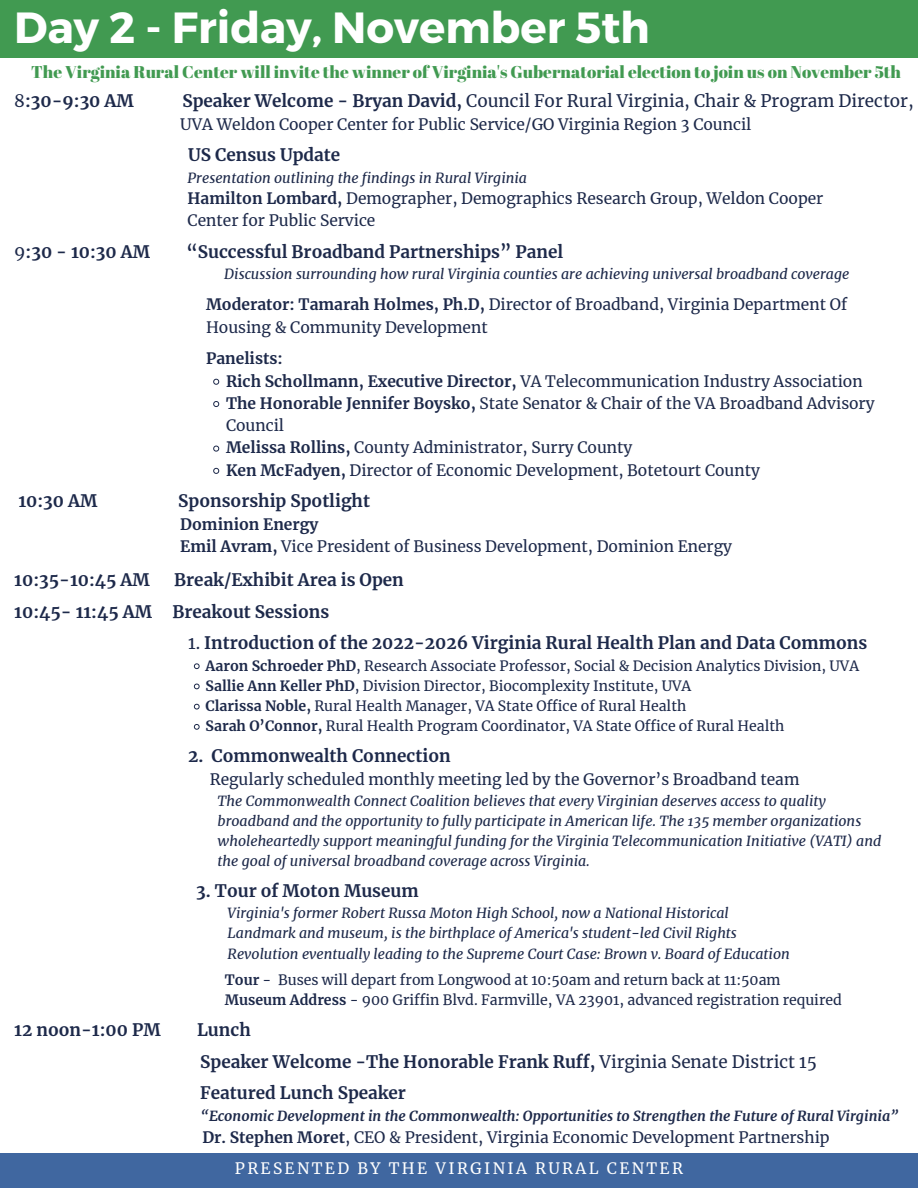
<style>
.page{position:relative;width:918px;height:1188px;background:#fff}
.page>*{position:absolute;margin:0;border:0;box-sizing:border-box;transform-origin:0 0}
.t1{font:700 43.65px "Montserrat";color:#fff}
.t2{font:700 17.1px "Merriweather";color:#1d294a}
.t3{font:17.1px "Abril Fatface";color:#419a51}
.t4{font:17.1px "Merriweather";color:#1d294a}
.t5{font:15.6px/22.4px "Merriweather";color:#1d294a}
.t6{font:15.6px "Merriweather";letter-spacing:.15em;color:#fff}
.t7{font:700 15.6px "Merriweather";color:#1d294a}
.t8{font:italic 14.1px "Merriweather";color:#1d294a}
.t9{font:14.1px "Merriweather";color:#1d294a}
.t10{font:italic 700 14.1px "Merriweather";color:#1d294a}
.s1{font-weight:400}
.s2{font-weight:700}
</style>
<div class="page">
<div style="left:0;top:1153px;width:918px;height:35px;background:#4067a0"></div>
<div style="left:0;top:0;width:918px;height:58px;background:#419a51"></div>
<svg style="left:213px;top:379px;width:6px;height:6px"></svg>
<svg style="left:213px;top:401px;width:6px;height:6px"></svg>
<svg style="left:213px;top:446px;width:6px;height:5px"></svg>
<svg style="left:213px;top:468px;width:6px;height:6px"></svg>
<svg style="left:194px;top:664px;width:5px;height:5px"></svg>
<svg style="left:194px;top:684px;width:5px;height:5px"></svg>
<svg style="left:194px;top:704px;width:5px;height:5px"></svg>
<svg style="left:194px;top:724px;width:5px;height:6px"></svg>
<p class="t1" style="left:14px;top:-1px;width:637px">Day 2 - Friday, November 5th</p>
<p class="t3" style="left:31px;top:60px;width:871px">The Virginia Rural Center will invite the winner of Virginia's Gubernatorial election to join us on November 5th</p>
<p class="t2" style="left:14px;top:90px;width:121px"><span class="s1">8</span>:30-9:30 AM</p>
<p class="t4" style="left:182px;top:90px;width:733px"><span class="s2">Speaker Welcome - Bryan David,</span> Council For Rural Virginia, Chair &amp; Program Director,</p>
<p class="t5" style="left:180px;top:113px;width:573px">UVA Weldon Cooper Center for Public Service/GO Virginia Region 3 Council</p>
<p class="t2" style="left:188px;top:144px;width:154px">US Census Update</p>
<p class="t8" style="left:188px;top:169px;width:341px">Presentation outlining the findings in Rural Virginia</p>
<p class="t5" style="left:188px;top:187px;width:637px"><span class="s2">Hamilton Lombard,</span> Demographer, Demographics Research Group, Weldon Cooper</p>
<p class="t5" style="left:188px;top:210px;width:189px">Center for Public Service</p>
<p class="t2" style="left:14px;top:241px;width:137px"><span class="s1">9</span>:30 - 10:30 AM</p>
<p class="t2" style="left:187px;top:241px;width:378px">“Successful Broadband Partnerships” Panel</p>
<p class="t8" style="left:224px;top:265px;width:627px">Discussion surrounding how rural Virginia counties are achieving universal broadband coverage</p>
<p class="t5" style="left:206px;top:294px;width:643px"><span class="s2">Moderator: Tamarah Holmes, Ph.D,</span> Director of Broadband, Virginia Department Of</p>
<p class="t5" style="left:206px;top:316px;width:283px">Housing &amp; Community Development</p>
<p class="t7" style="left:206px;top:349px;width:78px">Panelists:</p>
<p class="t5" style="left:226px;top:370px;width:638px"><span class="s2">Rich Schollmann, Executive Director,</span> VA Telecommunication Industry Association</p>
<p class="t5" style="left:226px;top:392px;width:650px"><span class="s2">The Honorable Jennifer Boysko,</span> State Senator &amp; Chair of the VA Broadband Advisory<br>Council</p>
<p class="t5" style="left:226px;top:437px;width:408px"><span class="s2">Melissa Rollins,</span> County Administrator, Surry County</p>
<p class="t5" style="left:226px;top:459px;width:536px"><span class="s2">Ken McFadyen,</span> Director of Economic Development, Botetourt County</p>
<p class="t2" style="left:18px;top:490px;width:81px">10:30 AM</p>
<p class="t2" style="left:178px;top:490px;width:193px">Sponsorship Spotlight</p>
<p class="t7" style="left:180px;top:515px;width:140px">Dominion Energy</p>
<p class="t5" style="left:180px;top:535px;width:553px"><span class="s2">Emil Avram,</span> Vice President of Business Development, Dominion Energy</p>
<p class="t2" style="left:14px;top:569px;width:137px">10:35-10:45 AM</p>
<p class="t2" style="left:174px;top:569px;width:231px">Break/Exhibit Area is Open</p>
<p class="t2" style="left:14px;top:601px;width:317px">10:45- 11:45 AM Breakout Sessions</p>
<p class="t2" style="left:188px;top:632px;width:681px"><span class="s1">1.</span> Introduction of the 2022-2026 Virginia Rural Health Plan and Data Commons</p>
<p class="t9" style="left:206px;top:657px;width:655px"><span class="s2">Aaron Schroeder PhD</span>, Research Associate Professor, Social &amp; Decision Analytics Division, UVA</p>
<p class="t9" style="left:206px;top:677px;width:487px"><span class="s2">Sallie Ann Keller PhD</span>, Division Director, Biocomplexity Institute, UVA</p>
<p class="t9" style="left:206px;top:697px;width:482px"><span class="s2">Clarissa Noble,</span> Rural Health Manager, VA State Office of Rural Health</p>
<p class="t9" style="left:206px;top:717px;width:580px"><span class="s2">Sarah O’Connor,</span> Rural Health Program Coordinator, VA State Office of Rural Health</p>
<p class="t2" style="left:188px;top:745px;width:264px">2. Commonwealth Connection</p>
<p class="t5" style="left:210px;top:768px;width:591px">Regularly scheduled monthly meeting led by the Governor’s Broadband team</p>
<p class="t8" style="left:218px;top:792px;width:610px">The Commonwealth Connect Coalition believes that every Virginian deserves access to quality</p>
<p class="t8" style="left:218px;top:812px;width:645px">broadband and the opportunity to fully participate in American life. The 135 member organizations</p>
<p class="t8" style="left:218px;top:832px;width:665px">wholeheartedly support meaningful funding for the Virginia Telecommunication Initiative (VATI) and</p>
<p class="t8" style="left:218px;top:852px;width:374px">the goal of universal broadband coverage across Virginia.</p>
<p class="t2" style="left:196px;top:880px;width:224px">3. Tour of Moton Museum</p>
<p class="t8" style="left:228px;top:904px;width:503px">Virginia's former Robert Russa Moton High School, now a National Historical</p>
<p class="t8" style="left:228px;top:925px;width:511px">Landmark and museum, is the birthplace of America's student-led Civil Rights</p>
<p class="t8" style="left:228px;top:945px;width:564px">Revolution eventually leading to the Supreme Court Case: Brown v. Board of Education</p>
<p class="t9" style="left:225px;top:971px;width:557px"><span class="s2">Tour</span> - Buses will depart from Longwood at 10:50am and return back at 11:50am</p>
<p class="t9" style="left:225px;top:991px;width:619px"><span class="s2">Museum Address</span> - 900 Griffin Blvd. Farmville, VA 23901, advanced registration required</p>
<p class="t2" style="left:14px;top:1019px;width:148px">12 noon-1:00 PM</p>
<p class="t2" style="left:197px;top:1019px;width:55px">Lunch</p>
<p class="t2" style="left:200px;top:1051px;width:618px">Speaker Welcome -The Honorable Frank Ruff, <span class="s1">Virginia Senate District 15</span></p>
<p class="t2" style="left:200px;top:1083px;width:207px">Featured Lunch Speaker</p>
<p class="t10" style="left:201px;top:1107px;width:699px">“Economic Development in the Commonwealth: Opportunities to Strengthen the Future of Rural Virginia”</p>
<p class="t5" style="left:202px;top:1126px;width:629px"><span class="s2">Dr. Stephen Moret</span>, CEO &amp; President, Virginia Economic Development Partnership</p>
<p class="t6" style="left:235px;top:1159px;width:450px">PRESENTED BY THE VIRGINIA RURAL CENTER</p>
</div>
